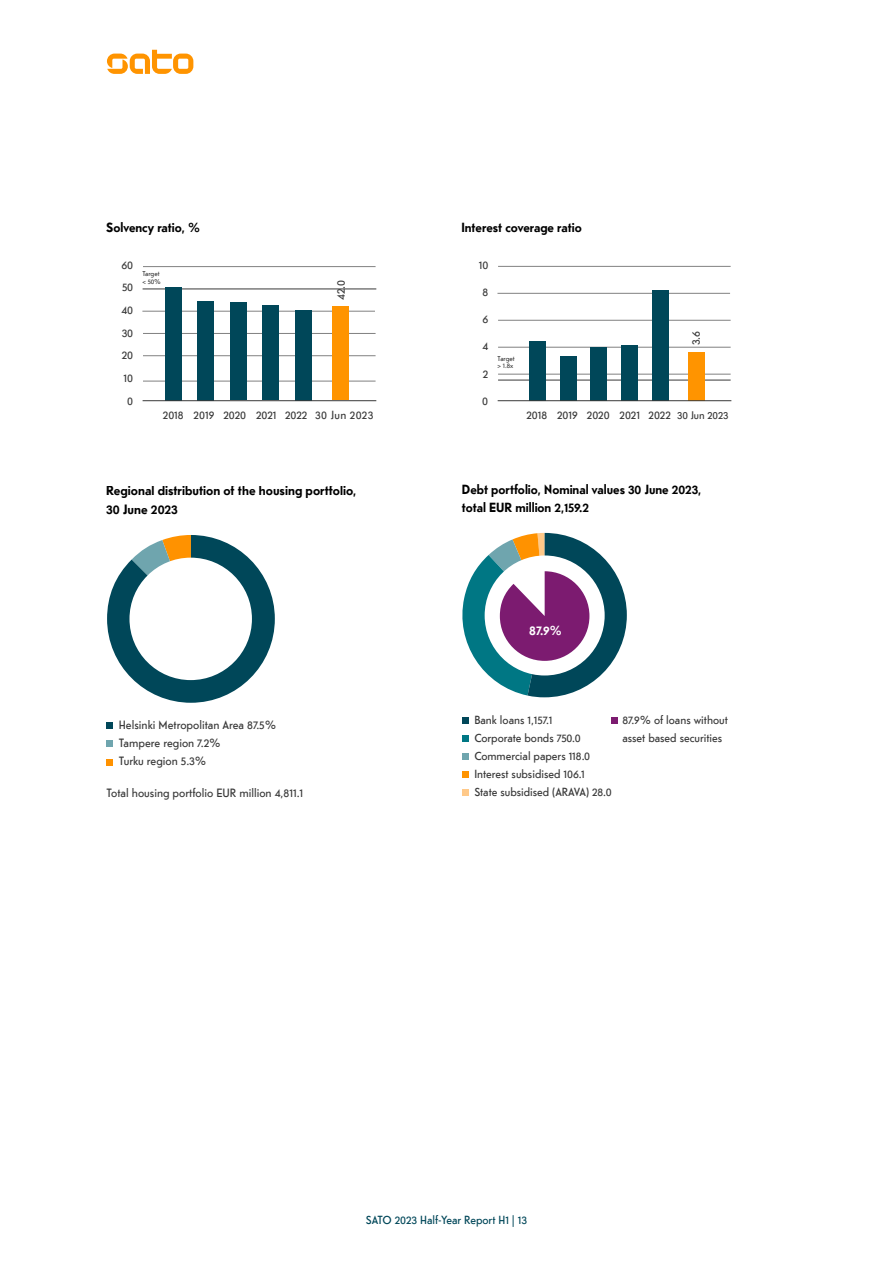
<style>
.page{position:relative;width:893px;height:1263px;background:#fff}
.page>*{position:absolute;margin:0;border:0;box-sizing:border-box;transform-origin:0 0}
.t1{font:700 13.8px/18.3px "Telefon Web";color:#000}
.t2{font:700 13.5px/18px "Telefon Web";color:#000}
.t3{font:700 13.5px "Telefon Web";color:#fff}
.t4{font:12.3px/18.3px "Telefon Web";color:#393939}
.t5{font:12px/22.6px "Telefon Web";color:#393939}
.t6{font:12px "Telefon Web";color:#004759}
.t7{font:7.2px/7.5px "Telefon Web";letter-spacing:-.005em;color:#393939}
.s1{font-size:11.25px}
</style>
<div class="page">
<svg style="left:107px;top:50px;width:86px;height:24px"></svg>
<hr style="left:143px;top:289px;width:233px;height:1px;background:#393939">
<hr style="left:143px;top:266px;width:233px;height:1px;background:#818181">
<hr style="left:142px;top:311px;width:233px;height:1px;background:#818181">
<hr style="left:143px;top:381px;width:233px;height:1px;background:#818181">
<hr style="left:143px;top:355px;width:233px;height:1px;background:#818181">
<hr style="left:143px;top:333px;width:233px;height:1px;background:#818181">
<div style="left:332px;top:307px;width:17px;height:93px;background:#ff9400"></div>
<div style="left:262px;top:306px;width:17px;height:94px;background:#004759"></div>
<div style="left:197px;top:301px;width:17px;height:100px;background:#004759"></div>
<div style="left:165px;top:288px;width:16px;height:113px;background:#004759"></div>
<div style="left:295px;top:310px;width:16px;height:91px;background:#004759"></div>
<div style="left:230px;top:303px;width:17px;height:97px;background:#004759"></div>
<hr style="left:143px;top:400px;width:233px;height:1px;background:#393939">
<svg style="left:107px;top:535px;width:168px;height:168px"></svg>
<div style="left:129px;top:558px;width:123px;height:122px;background:#fff;border-radius:50%"></div>
<div style="left:106px;top:722px;width:7px;height:7px;background:#004759"></div>
<div style="left:106px;top:740px;width:7px;height:7px;background:#6fa5ae"></div>
<div style="left:106px;top:759px;width:7px;height:6px;background:#ff9200"></div>
<hr style="left:498px;top:380px;width:233px;height:1px;background:#393939">
<hr style="left:498px;top:266px;width:233px;height:1px;background:#818181">
<hr style="left:497px;top:293px;width:233px;height:1px;background:#818181">
<hr style="left:498px;top:374px;width:233px;height:1px;background:#818181">
<hr style="left:498px;top:320px;width:233px;height:1px;background:#818181">
<hr style="left:498px;top:347px;width:233px;height:1px;background:#818181">
<div style="left:688px;top:352px;width:16px;height:49px;background:#ff9400"></div>
<div style="left:621px;top:345px;width:17px;height:56px;background:#004759"></div>
<div style="left:590px;top:347px;width:17px;height:54px;background:#004759"></div>
<div style="left:560px;top:356px;width:17px;height:45px;background:#004759"></div>
<div style="left:529px;top:341px;width:16px;height:60px;background:#004759"></div>
<div style="left:652px;top:290px;width:17px;height:111px;background:#004759"></div>
<hr style="left:498px;top:400px;width:233px;height:1px;background:#393939">
<svg style="left:462px;top:533px;width:165px;height:164px"></svg>
<svg style="left:462px;top:717px;width:6px;height:6px"></svg>
<svg style="left:462px;top:735px;width:6px;height:6px"></svg>
<svg style="left:462px;top:753px;width:6px;height:6px"></svg>
<svg style="left:462px;top:771px;width:6px;height:6px"></svg>
<svg style="left:462px;top:789px;width:6px;height:6px"></svg>
<div style="left:611px;top:717px;width:6px;height:7px;background:#7c1b70"></div>
<p class="t2" style="left:106px;top:219px;width:95px">Solvency ratio, %</p>
<p class="t5" style="left:121px;top:253px;width:13px;text-align:center">60<br>50<br>40<br>30<br>20<br>10<br>0</p>
<p class="t7" style="left:142px;top:270px;width:20px">Target &lt; 50%</p>
<p class="t5" style="left:163px;top:403px;width:212px">2018 2019 2020 2021 2022 30 Jun 2023</p>
<p class="t5" style="left:329px;top:300px;width:21px;rotate:-90deg">42.0</p>
<p class="t1" style="left:106px;top:481px;width:252px">Regional distribution of the housing portfolio,<br>30 June 2023</p>
<p class="t4" style="left:119px;top:715px;width:159px">Helsinki Metropolitan Area 87.5%<br>Tampere region 7.2%<br>Turku region 5.3%</p>
<p class="t4" style="left:107px;top:783px;width:198px">Total housing portfolio EUR million 4,811.1</p>
<p class="t2" style="left:461px;top:219px;width:122px">Interest coverage ratio</p>
<p class="t5" style="left:479px;top:253px;width:11px">10</p>
<p class="t5" style="left:483px;top:280px;width:7px">8</p>
<p class="t5" style="left:482px;top:307px;width:7px">6</p>
<p class="t5" style="left:482px;top:335px;width:7px">4</p>
<p class="t5" style="left:483px;top:362px;width:7px">2</p>
<p class="t5" style="left:482px;top:389px;width:7px">0</p>
<p class="t5" style="left:526px;top:403px;width:204px">2018 2019 2020 2021 2022 <span class="s1">30 Jun 2023</span></p>
<p class="t5" style="left:684px;top:345px;width:16px;rotate:-90deg">3.6</p>
<p class="t7" style="left:498px;top:355px;width:19px">Target &gt; 1.8x</p>
<p class="t2" style="left:462px;top:481px;width:241px">Debt portfolio, Nominal values 30 June 2023, total EUR million 2,159.2</p>
<p class="t3" style="left:529px;top:622px;width:34px">87.9%</p>
<p class="t5" style="left:474px;top:710px;width:139px;line-height:18px">Bank loans 1,157.1<br>Corporate bonds 750.0<br>Commercial papers 118.0<br>Interest subsidised 106.1<br>State subsidised (ARAVA) 28.0</p>
<p class="t5" style="left:622px;top:710px;width:107px;line-height:18px">87.9% of loans without asset based securities</p>
<p class="t6" style="left:366px;top:1212px;width:163px">SATO 2023 Half-Year Report H1 | 13</p>
</div>
